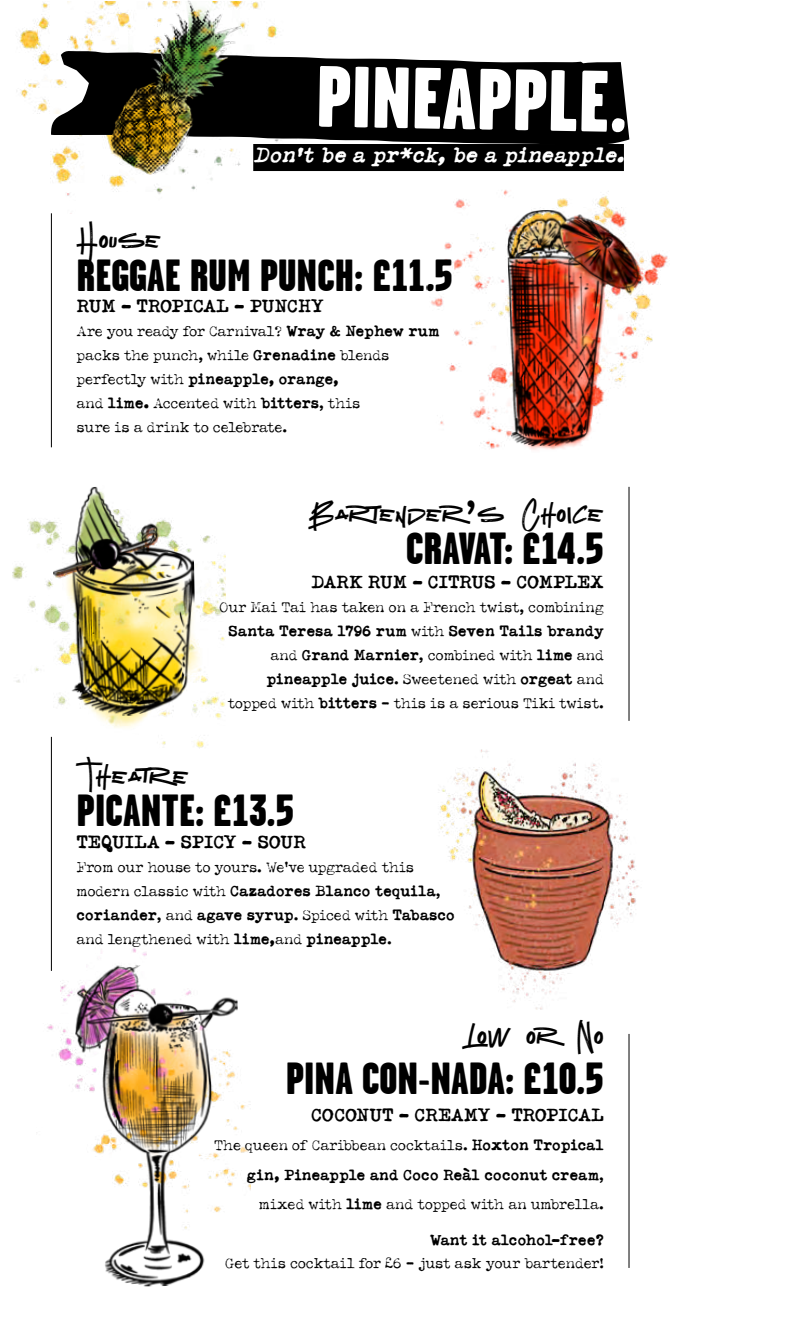
<style>
.page{position:relative;width:808px;height:1319px;background:#fff}
.page>*{position:absolute;margin:0;border:0;box-sizing:border-box;transform-origin:0 0}
.t1{font:900 86.7px "Garage Gothic";color:#fff}
.t2{font:900 45px "Garage Gothic";color:#000}
.t3{font:900 45px "Garage Gothic";letter-spacing:-.04em;color:#000}
.t4{font:33px "Network Free Version";letter-spacing:.02em;color:#000}
.t5{font:italic 700 21px "Typeka";color:#fff}
.t6{font:700 18px "Typeka";letter-spacing:-.02em;color:#000}
.t7{font:15px/24px "Typeka";color:#000}
.t8{font:700 15px "Typeka";color:#000}
.s1{font-weight:700}
.s2{font-family:"American Typewriter";font-weight:700}
</style>
<div class="page">
<hr style="left:51px;top:213px;width:1px;height:234px;background:#000">
<hr style="left:629px;top:487px;width:1px;height:233px;background:#000">
<svg style="left:380px;top:58px;width:249px;height:86px;background:#101010"></svg>
<hr style="left:51px;top:736px;width:1px;height:234px;background:#000">
<hr style="left:629px;top:1033px;width:1px;height:234px;background:#000">
<div style="left:253px;top:144px;width:371px;height:27px;background:#000"></div>
<img style="left:440px;top:749px;width:199px;height:261px">
<img style="left:431px;top:190px;width:237px;height:260px">
<img style="left:19px;top:1px;width:361px;height:195px">
<img style="left:12px;top:486px;width:214px;height:262px">
<img style="left:111px;top:1275px;width:83px;height:12px">
<img style="left:47px;top:903px;width:203px;height:372px">
<h1 class="t1" style="left:317px;top:48px;width:313px;rotate:1deg">PINEAPPLE.</h1>
<h3 class="t5" style="left:253px;top:141px;width:378px">Don’t be a pr*ck,be a pineapple.</h3>
<h3 class="t4" style="left:77px;top:219px;width:86px">House</h3>
<h2 class="t2" style="left:77px;top:250px;width:378px">REGGAE RUM PUNCH: £11.5</h2>
<p class="t6" style="left:77px;top:294px;width:249px">RUM - TROPICAL - PUNCHY</p>
<p class="t7" style="left:77px;top:319px;width:364px">Are you ready for Carnival? <span class="s1">Wray &amp; Nephew rum </span>packs the punch, while <span class="s1">Grenadine</span> blends perfectly with <span class="s1">pineapple, orange,<br></span>and <span class="s1">lime.</span> Accented with <span class="s1">bitters</span>, this<br>sure is a drink to celebrate.</p>
<h3 class="t4" style="left:308px;top:492px;width:297px">Bartender<span class="s2">’</span>s Choice</h3>
<h2 class="t3" style="left:406px;top:523px;width:199px">CRAVAT: £14.5</h2>
<p class="t6" style="left:311px;top:569px;width:294px">DARK RUM - CITRUS - COMPLEX</p>
<p class="t7" style="left:220px;top:595px;width:386px;text-align:right">Our Mai Tai has taken on a French twist, combining <span class="s1">Santa Teresa 1796 rum</span> with <span class="s1">Seven Tails brandy </span>and <span class="s1">Grand Marnier</span>, combined with <span class="s1">lime</span> and <span class="s1">pineapple juice</span>. Sweetened with <span class="s1">orgeat</span> and topped with <span class="s1">bitters</span> - this is a serious Tiki twist.</p>
<h3 class="t4" style="left:77px;top:754px;width:114px">Theatre</h3>
<h2 class="t2" style="left:77px;top:785px;width:219px">PICANTE: £13.5</h2>
<p class="t6" style="left:77px;top:829px;width:231px">TEQUILA - SPICY - SOUR</p>
<p class="t7" style="left:77px;top:854px;width:380px">From our house to yours. We’ve upgraded this modern classic with <span class="s1">Cazadores Blanco tequila</span>, <span class="s1">coriander</span>, and <span class="s1">agave syrup</span>. Spiced with <span class="s1">Tabasco </span>and lengthened with <span class="s1">lime,</span>and <span class="s1">pineapple</span>.</p>
<h3 class="t4" style="left:462px;top:1014px;width:143px">Low or No</h3>
<h2 class="t2" style="left:286px;top:1053px;width:320px">PINA CON-NADA: £10.5</h2>
<p class="t6" style="left:311px;top:1103px;width:294px">COCONUT - CREAMY - TROPICAL</p>
<p class="t7" style="left:214px;top:1130px;width:391px;line-height:29.2px;text-align:right">The queen of Caribbean cocktails. <span class="s1">Hoxton Tropical gin, Pineapple and Coco Reàl coconut cream</span>, mixed with <span class="s1">lime</span> and topped with an umbrella.</p>
<p class="t8" style="left:430px;top:1229px;width:176px">Want it alcohol-free?</p>
<p class="t7" style="left:225px;top:1250px;width:380px">Get this cocktail for £6 - just ask your bartender!</p>
</div>
